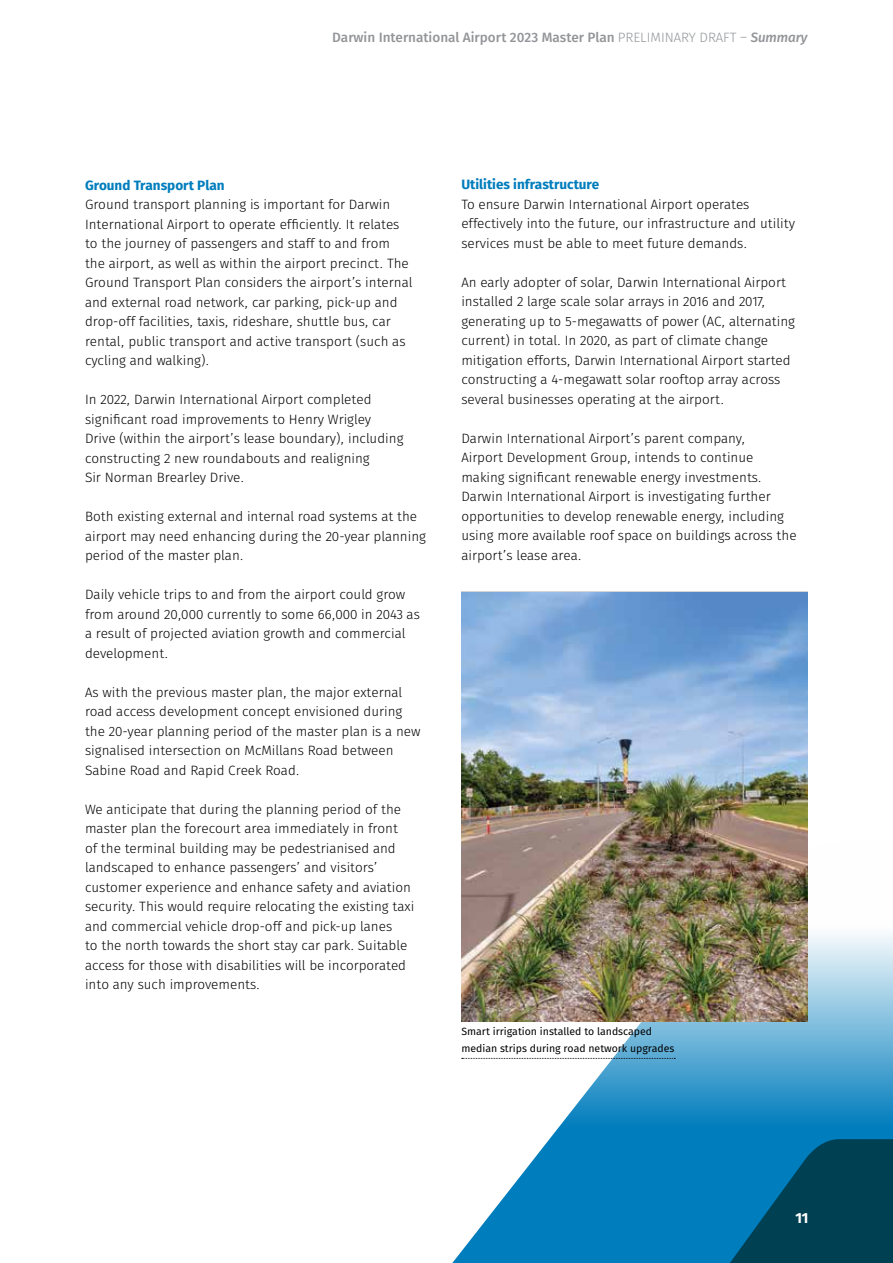
<style>
.page{position:relative;width:893px;height:1263px;background:#fff}
.page>*{position:absolute;margin:0;border:0;box-sizing:border-box;transform-origin:0 0}
.t1{font:700 14.55px "Fira Sans OT";color:#fff}
.t2{font:13.5px/19.5px "Fira Sans OT Light";color:#000}
.t3{font:13.5px "Fira Sans OT Medium";color:#939598}
.t4{font:700 13.5px "Fira Sans OT";color:#007dbd}
.t5{font:10.5px/16.5px "Fira Sans OT";color:#000}
.s1{font-family:"Fira Sans OT Light"}
.s2{font-style:italic}
</style>
<div class="page">
<svg style="left:452px;top:933px;width:441px;height:330px"></svg>
<svg style="left:716px;top:1139px;width:177px;height:124px"></svg>
<img style="left:461px;top:592px;width:347px;height:429px">
<svg style="left:462px;top:1058px;width:213px;height:1px"></svg>
<p class="t3" style="left:332px;top:28px;width:477px">Darwin International Airport 2023 Master Plan <span class="s1">PRELIMINARY DRAFT –</span> <span class="s2">Summary</span></p>
<p class="t4" style="left:85px;top:175px;width:141px">Ground Transport Plan</p>
<p class="t2" style="left:85px;top:196px;width:329px">Ground transport planning is important for Darwin International Airport to operate efficiently. It relates to the journey of passengers and staff to and from the airport, as well as within the airport precinct. The Ground Transport Plan considers the airport’s internal and external road network, car parking, pick-up and drop-off facilities, taxis, rideshare, shuttle bus, car rental, public transport and active transport (such as cycling and walking).</p>
<p class="t2" style="left:85px;top:391px;width:320px">In 2022, Darwin International Airport completed significant road improvements to Henry Wrigley Drive (within the airport’s lease boundary), including constructing 2 new roundabouts and realigning<br>Sir Norman Brearley Drive.</p>
<p class="t2" style="left:85px;top:508px;width:343px">Both existing external and internal road systems at the airport may need enhancing during the 20-year planning period of the master plan.</p>
<p class="t2" style="left:85px;top:586px;width:336px">Daily vehicle trips to and from the airport could grow from around 20,000 currently to some 66,000 in 2043 as a result of projected aviation growth and commercial development.</p>
<p class="t2" style="left:85px;top:683px;width:337px">As with the previous master plan, the major external road access development concept envisioned during the 20-year planning period of the master plan is a new signalised intersection on McMillans Road between Sabine Road and Rapid Creek Road.</p>
<p class="t2" style="left:85px;top:800px;width:331px">We anticipate that during the planning period of the master plan the forecourt area immediately in front<br>of the terminal building may be pedestrianised and landscaped to enhance passengers’ and visitors’ customer experience and enhance safety and aviation security. This would require relocating the existing taxi and commercial vehicle drop-off and pick-up lanes<br>to the north towards the short stay car park. Suitable access for those with disabilities will be incorporated into any such improvements.</p>
<p class="t4" style="left:461px;top:175px;width:139px">Utilities infrastructure</p>
<p class="t2" style="left:461px;top:195px;width:335px">To ensure Darwin International Airport operates effectively into the future, our infrastructure and utility services must be able to meet future demands.</p>
<p class="t2" style="left:461px;top:273px;width:335px">An early adopter of solar, Darwin International Airport installed 2 large scale solar arrays in 2016 and 2017, generating up to 5-megawatts of power (AC, alternating current) in total. In 2020, as part of climate change mitigation efforts, Darwin International Airport started constructing a 4-megawatt solar rooftop array across several businesses operating at the airport.</p>
<p class="t2" style="left:461px;top:429px;width:337px">Darwin International Airport’s parent company,<br>Airport Development Group, intends to continue making significant renewable energy investments.<br>Darwin International Airport is investigating further opportunities to develop renewable energy, including using more available roof space on buildings across the airport’s lease area.</p>
<p class="t5" style="left:461px;top:1024px;width:215px">Smart irrigation installed to landscaped median strips during road network upgrades</p>
<p class="t1" style="left:795px;top:1208px;width:14px">11</p>
</div>
